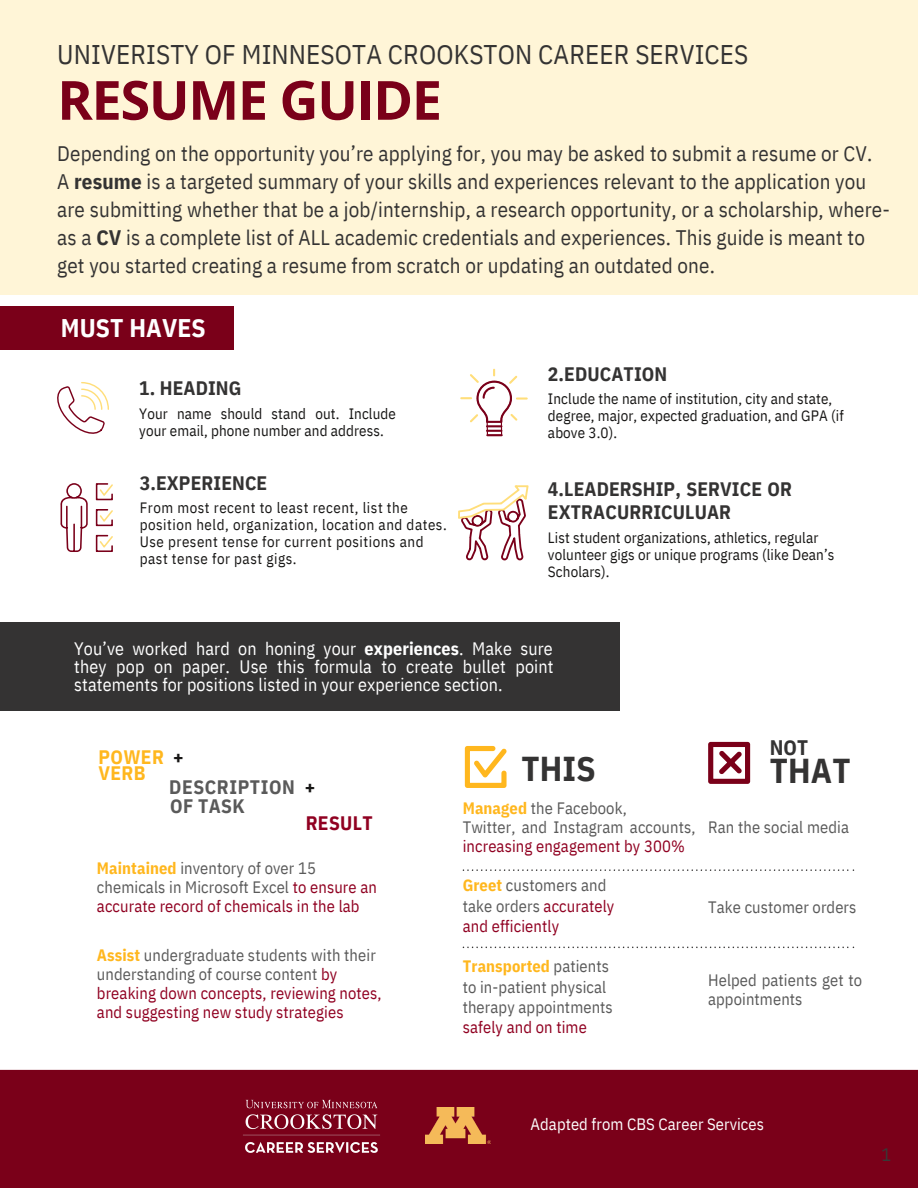
<style>
.page{position:relative;width:918px;height:1188px;background:#fff}
.page>*{position:absolute;margin:0;border:0;box-sizing:border-box;transform-origin:0 0}
.t1{font:700 54px "Open Sans";letter-spacing:-.025em;color:#7a0019}
.t2{font:700 34.5px "IBM Plex Sans Cond";letter-spacing:.005em;color:#343333}
.t3{font:27px "IBM Plex Sans Cond";letter-spacing:.005em;color:#343333}
.t4{font:700 25.5px "IBM Plex Sans Cond";letter-spacing:.005em;color:#fff}
.t5{font:21px/28.2px "IBM Plex Sans Cond";letter-spacing:.005em;color:#343333}
.t6{font:700 21px "IBM Plex Sans Cond";color:#343333}
.t7{font:700 19.5px/22.5px "IBM Plex Sans Cond";letter-spacing:.005em;color:#343333}
.t8{font:700 19.5px/19.2px "IBM Plex Sans Cond";letter-spacing:.03em;color:#5a5a5a}
.t9{font:700 19.5px/16.8px "IBM Plex Sans Cond";letter-spacing:.02em;color:#ffb71e}
.t10{font:700 19.5px "IBM Plex Sans Cond";letter-spacing:.02em;color:#900021}
.t11{font:18px/18px "IBM Plex Sans Cond";letter-spacing:.005em;color:#fff;text-align:justify}
.t12{font:18px "IBM Plex Sans Cond";color:#383837}
.t13{font:16.5px/19.2px "IBM Plex Sans Cond";letter-spacing:.005em;color:#900021}
.t14{font:16.5px/19.2px "IBM Plex Sans Cond";letter-spacing:.005em;color:#5a5a5a}
.t15{font:16.5px "IBM Plex Sans Cond";letter-spacing:.005em;color:#fefefe}
.t16{font:15px/16.8px "IBM Plex Sans Cond";letter-spacing:.005em;color:#171615}
.t17{font:15px/16.8px "IBM Plex Sans Cond";letter-spacing:.035em;color:#171615}
.s1{font-weight:700}
.s2{color:#171615}
.s3{font-weight:700;color:#ffb71e}
.s4{color:#5a5a5a}
</style>
<div class="page">
<div style="left:0;top:1070px;width:918px;height:118px;background:#7a0019"></div>
<img style="left:425px;top:1108px;width:65px;height:36px">
<div style="left:0;top:306px;width:234px;height:44px;background:#7a0019"></div>
<svg style="left:57px;top:382px;width:52px;height:52px"></svg>
<svg style="left:61px;top:483px;width:27px;height:69px"></svg>
<svg style="left:96px;top:483px;width:17px;height:17px"></svg>
<svg style="left:96px;top:509px;width:17px;height:17px"></svg>
<svg style="left:96px;top:535px;width:17px;height:17px"></svg>
<div style="left:0;top:622px;width:619px;height:89px;background:#343333"></div>
<svg style="left:458px;top:485px;width:71px;height:75px"></svg>
<svg style="left:465px;top:746px;width:42px;height:42px"></svg>
<svg style="left:460px;top:369px;width:68px;height:67px"></svg>
<svg style="left:463px;top:869px;width:391px;height:2px"></svg>
<svg style="left:463px;top:947px;width:391px;height:1px"></svg>
<svg style="left:708px;top:742px;width:42px;height:42px"></svg>
<img style="left:236px;top:1096px;width:150px;height:74px">
<p class="t3" style="left:57px;top:36px;width:693px">UNIVERISTY OF MINNESOTA CROOKSTON CAREER SERVICES</p>
<h1 class="t1" style="left:57px;top:62px;width:386px">RESUME GUIDE</h1>
<p class="t5" style="left:57px;top:139px;width:834px">Depending on the opportunity you’re applying for, you may be asked to submit a resume or CV.<br>A <span class="s1">resume</span> is a targeted summary of your skills and experiences relevant to the application you are submitting whether that be a job/internship, a research opportunity, or a scholarship, where&shy;as a <span class="s1">CV</span> is a complete list of ALL academic credentials and experiences. This guide is meant to get you started creating a resume from scratch or updating an outdated one.</p>
<p class="t4" style="left:61px;top:311px;width:147px">MUST HAVES</p>
<p class="t7" style="left:139px;top:377px;width:104px">1. HEADING</p>
<p class="t16" style="left:139px;top:405px;width:258px">Your name should stand out. Include your email, phone number and address.</p>
<p class="t7" style="left:140px;top:471px;width:129px">3.EXPERIENCE</p>
<p class="t17" style="left:140px;top:499px;width:308px">From most recent to least recent, list the position held, organization, location and dates.<br>Use present tense for current positions and past tense for past gigs.</p>
<p class="t7" style="left:548px;top:362px;width:121px">2.EDUCATION</p>
<p class="t16" style="left:548px;top:390px;width:297px">Include the name of institution, city and state, degree, major, expected graduation, and GPA (if above 3.0).</p>
<p class="t7" style="left:548px;top:478px;width:246px">4.LEADERSHIP, SERVICE OR<br>EXTRACURRICULUAR</p>
<p class="t16" style="left:548px;top:529px;width:288px">List student organizations, athletics, regular volunteer gigs or unique programs (like Dean’s<br>Scholars).</p>
<p class="t11" style="left:74px;top:639px;width:481px">You’ve worked hard on honing your <span class="s1">experiences</span>. Make sure they pop on paper. Use this formula to create bullet point statements for positions listed in your experience section.</p>
<p class="t9" style="left:99px;top:748px;width:87px">POWER <span class="s2">+<br></span>VERB</p>
<p class="t8" style="left:169px;top:777px;width:148px">DESCRIPTION <span class="s2">+<br></span>OF TASK</p>
<p class="t10" style="left:306px;top:810px;width:69px">RESULT</p>
<p class="t13" style="left:97px;top:858px;width:281px"><span class="s3">Maintained</span> <span class="s4">inventory of over 15 chemicals in Microsoft Excel</span> to ensure an accurate record of chemicals in the lab</p>
<p class="t13" style="left:97px;top:945px;width:286px"><span class="s3">Assist</span> <span class="s4">undergraduate students with their understanding of course content</span> by breaking down concepts, reviewing notes, and suggesting new study strategies</p>
<h2 class="t2" style="left:521px;top:745px;width:76px">THIS</h2>
<p class="t14" style="left:463px;top:798px;width:234px"><span class="s3">Managed</span> the Facebook,<br>Twitter, and Instagram accounts,</p>
<p class="t13" style="left:463px;top:836px;width:224px">increasing engagement by 300%</p>
<p class="t13" style="left:463px;top:875px;width:153px;line-height:20.2px"><span class="s3">Greet</span> <span class="s4">customers and take orders</span> accurately and efficiently</p>
<p class="t14" style="left:463px;top:956px;width:152px;line-height:20.2px"><span class="s3">Transported</span> patients to in-patient physical therapy appointments</p>
<p class="t13" style="left:463px;top:1017px;width:126px">safely and on time</p>
<p class="t6" style="left:770px;top:734px;width:40px">NOT</p>
<h2 class="t2" style="left:770px;top:748px;width:82px">THAT</h2>
<p class="t14" style="left:708px;top:817px;width:142px">Ran the social media</p>
<p class="t14" style="left:708px;top:897px;width:150px">Take customer orders</p>
<p class="t14" style="left:708px;top:971px;width:155px">Helped patients get to appointments</p>
<p class="t15" style="left:531px;top:1113px;width:235px">Adapted from CBS Career Services</p>
<p class="t12" style="left:882px;top:1142px;width:11px">1</p>
</div>
